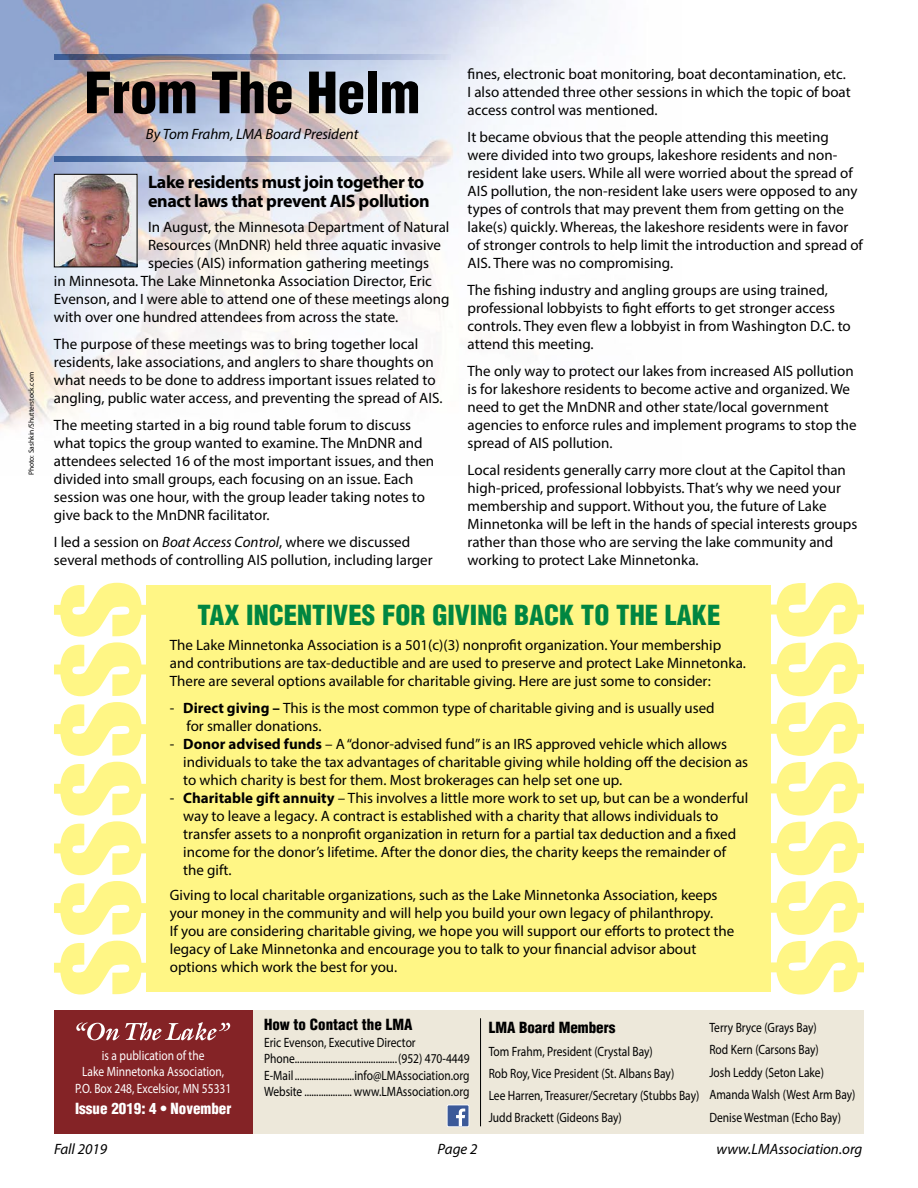
<style>
.page{position:relative;width:918px;height:1188px;background:#fff}
.page>*{position:absolute;margin:0;border:0;box-sizing:border-box;transform-origin:0 0}
.t1{font:900 condensed 55.5px "Helvetica";letter-spacing:-.005em;color:#000}
.t2{font:900 condensed 27px "Helvetica";color:#008641}
.t3{font:700 18px/19.5px "Myriad Pro";letter-spacing:-.02em;color:#000}
.t4{font:15px/18px "Myriad Pro";color:#000}
.t5{font:italic 15px "Myriad Pro";color:#000}
.t6{font:900 condensed 15px "Helvetica";color:#000}
.t7{font:900 condensed 15px "Helvetica";color:#fff}
.t8{font:13.5px/22.5px "Myriad Pro";color:#000;scale:.85 1}
.t9{font:13.5px/16.5px "Myriad Pro";color:#fff;text-align:center;scale:.85 1}
.t10{font:7.5px "Myriad Pro";color:#000}
.s1{font-weight:700}
.s2{font-style:italic}
</style>
<div class="page">
<img style="left:0;top:0;width:595px;height:429px">
<svg style="left:54px;top:54px;width:396px;height:5px"></svg>
<svg style="left:54px;top:156px;width:396px;height:6px"></svg>
<div style="left:54px;top:1010px;width:810px;height:124px;background:#ede8da"></div>
<div style="left:54px;top:1010px;width:199px;height:124px;background:#842326"></div>
<svg style="left:76px;top:1022px;width:154px;height:18px"></svg>
<hr style="left:480px;top:1018px;width:1px;height:108px;background:#000">
<div style="left:447px;top:1105px;width:22px;height:22px;border:2px solid #fff"></div>
<div style="left:448px;top:1105px;width:20px;height:21px;background:#3c5a99"></div>
<svg style="left:456px;top:1109px;width:9px;height:17px"></svg>
<img style="left:56px;top:176px;width:79px;height:89px">
<div style="left:54px;top:174px;width:83px;height:93px;border:1px solid #000"></div>
<svg style="left:54px;top:583px;width:93px;height:412px"></svg>
<svg style="left:771px;top:583px;width:93px;height:411px"></svg>
<div style="left:147px;top:585px;width:624px;height:407px;background:#fff685"></div>
<p class="t10" style="left:27px;top:475px;width:105px;rotate:-90deg">Photo: Sashkin/Shutterstock.com</p>
<p class="t4" style="left:468px;top:64px;width:385px">fines, electronic boat monitoring, boat decontamination, etc.<br>I also attended three other sessions in which the topic of boat access control was mentioned.</p>
<p class="t4" style="left:468px;top:127px;width:397px">It became obvious that the people attending this meeting were divided into two groups, lakeshore residents and non&shy;resident lake users. While all were worried about the spread of AIS pollution, the non-resident lake users were opposed to any types of controls that may prevent them from getting on the lake(s) quickly. Whereas, the lakeshore residents were in favor of stronger controls to help limit the introduction and spread of AIS. There was no compromising.</p>
<p class="t4" style="left:468px;top:280px;width:385px">The fishing industry and angling groups are using trained, professional lobbyists to fight efforts to get stronger access controls. They even flew a lobbyist in from Washington D.C. to attend this meeting.</p>
<p class="t4" style="left:468px;top:361px;width:390px">The only way to protect our lakes from increased AIS pollution is for lakeshore residents to become active and organized. We need to get the MnDNR and other state/local government agencies to enforce rules and implement programs to stop the spread of AIS pollution.</p>
<p class="t4" style="left:468px;top:460px;width:391px">Local residents generally carry more clout at the Capitol than high-priced, professional lobbyists. That’s why we need your membership and support. Without you, the future of Lake Minnetonka will be left in the hands of special interests groups rather than those who are serving the lake community and working to protect Lake Minnetonka.</p>
<h2 class="t2" style="left:197px;top:598px;width:525px">TAX INCENTIVES FOR GIVING BACK TO THE LAKE</h2>
<p class="t4" style="left:170px;top:636px;width:578px">The Lake Minnetonka Association is a 501(c)(3) nonprofit organization. Your membership and contributions are tax-deductible and are used to preserve and protect Lake Minnetonka.<br>There are several options available for charitable giving. Here are just some to consider:</p>
<p class="t4" style="left:187px;top:699px;width:530px;text-indent:-17px">- <span class="s1">Direct giving –</span> This is the most common type of charitable giving and is usually used for smaller donations.</p>
<p class="t4" style="left:183px;top:735px;width:566px;text-indent:-14px">- <span class="s1">Donor advised funds</span> – A “donor-advised fund” is an IRS approved vehicle which allows individuals to take the tax advantages of charitable giving while holding off the decision as to which charity is best for them. Most brokerages can help set one up.</p>
<p class="t4" style="left:183px;top:789px;width:566px;text-indent:-14px">- <span class="s1">Charitable gift annuity</span> – This involves a little more work to set up, but can be a wonderful way to leave a legacy. A contract is established with a charity that allows individuals to transfer assets to a nonprofit organization in return for a partial tax deduction and a fixed income for the donor’s lifetime. After the donor dies, the charity keeps the remainder of the gift.</p>
<p class="t4" style="left:170px;top:886px;width:566px">Giving to local charitable organizations, such as the Lake Minnetonka Association, keeps your money in the community and will help you build your own legacy of philanthropy.<br>If you are considering charitable giving, we hope you will support our efforts to protect the legacy of Lake Minnetonka and encourage you to talk to your financial advisor about options which work the best for you.</p>
<h1 class="t1" style="left:84px;top:58px;width:337px">From The Helm</h1>
<p class="t5" style="left:146px;top:124px;width:214px">By Tom Frahm, LMA Board President</p>
<p class="t3" style="left:148px;top:171px;width:283px">Lake residents must join together to enact laws that prevent AIS pollution</p>
<p class="t4" style="left:148px;top:217px;width:303px">In August, the Minnesota Department of Natural</p>
<p class="t4" style="left:148px;top:235px;width:295px">Resources (MnDNR) held three aquatic invasive</p>
<p class="t4" style="left:148px;top:253px;width:283px">species (AIS) information gathering meetings</p>
<p class="t4" style="left:54px;top:271px;width:380px">in Minnesota. The Lake Minnetonka Association Director, Eric</p>
<p class="t4" style="left:54px;top:289px;width:397px">Evenson, and I were able to attend one of these meetings along</p>
<p class="t4" style="left:54px;top:307px;width:346px">with over one hundred attendees from across the state.</p>
<p class="t4" style="left:54px;top:334px;width:390px">The purpose of these meetings was to bring together local residents, lake associations, and anglers to share thoughts on what needs to be done to address important issues related to angling, public water access, and preventing the spread of AIS.</p>
<p class="t4" style="left:54px;top:415px;width:382px">The meeting started in a big round table forum to discuss what topics the group wanted to examine. The MnDNR and attendees selected 16 of the most important issues, and then divided into small groups, each focusing on an issue. Each session was one hour, with the group leader taking notes to give back to the MnDNR facilitator.</p>
<p class="t4" style="left:54px;top:532px;width:380px">I led a session on <span class="s2">Boat Access Control</span>, where we discussed several methods of controlling AIS pollution, including larger</p>
<p class="t9" style="left:75px;top:1047px;width:185px">is a publication of the<br>Lake Minnetonka Association,<br>P.O. Box 248, Excelsior, MN 55331</p>
<p class="t7" style="left:75px;top:1099px;width:158px">Issue 2019: 4 • November</p>
<p class="t6" style="left:264px;top:1015px;width:150px">How to Contact the LMA</p>
<p class="t8" style="left:264px;top:1034px;width:243px;line-height:16.5px">Eric Evenson, Executive Director Phone...........................................(952) 470-4449<br>E-Mail .........................info@LMAssociation.org Website .................... www.LMAssociation.org</p>
<p class="t6" style="left:489px;top:1018px;width:128px">LMA Board Members</p>
<p class="t8" style="left:489px;top:1040px;width:249px;line-height:22px">Tom Frahm, President (Crystal Bay)<br>Rob Roy, Vice President (St. Albans Bay)<br>Lee Harren, Treasurer/Secretary (Stubbs Bay)<br>Judd Brackett (Gideons Bay)</p>
<p class="t8" style="left:709px;top:1016px;width:173px">Terry Bryce (Grays Bay)<br>Rod Kern (Carsons Bay)<br>Josh Leddy (Seton Lake)<br>Amanda Walsh (West Arm Bay)<br>Denise Westman (Echo Bay)</p>
<p class="t5" style="left:54px;top:1140px;width:55px">Fall 2019</p>
<p class="t5" style="left:438px;top:1140px;width:41px">Page 2</p>
<p class="t5" style="left:717px;top:1140px;width:147px">www.LMAssociation.org</p>
</div>
